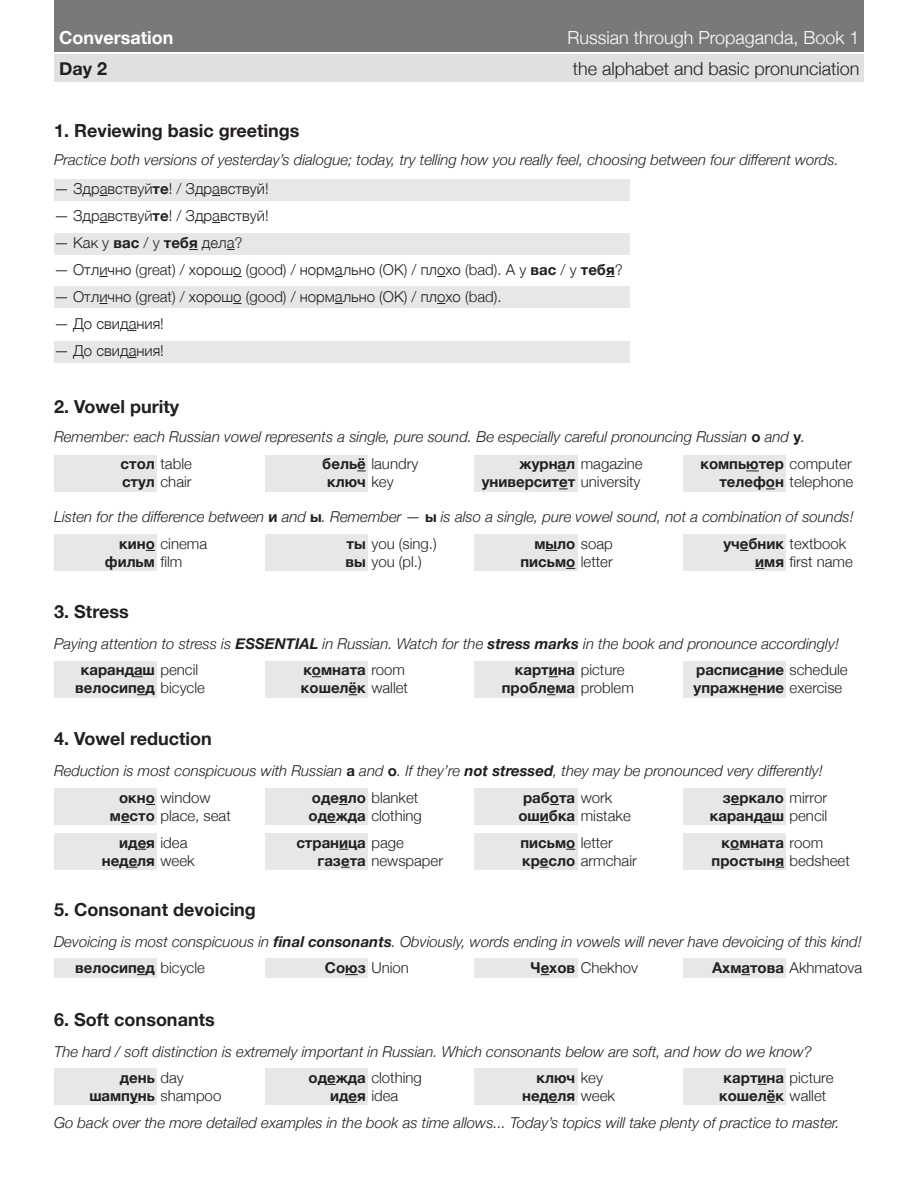
<style>
.page{position:relative;width:918px;height:1188px;background:#fff}
.page>*{position:absolute;margin:0;border:0;box-sizing:border-box;transform-origin:0 0}
.t1{font:700 18px "Helvetica Neue";color:#231f20}
.t2{font:300 18px "Helvetica Neue";color:#231f20}
.t3{font:300 18px "Helvetica Neue";color:#fff}
.t4{font:700 18px "Helvetica Neue";color:#fff}
.t5{font:italic 300 15px "Helvetica Neue";color:#231f20}
.t6{font:300 15px/18px "Helvetica Neue";color:#231f20}
.t7{font:700 15px/18px "Helvetica Neue";color:#231f20}
.s1{font-weight:700}
.s2{font-weight:700;font-style:normal}
.s3{font-weight:300}
</style>
<div class="page">
<div style="left:54px;top:0;width:810px;height:52px;background:#7b7879"></div>
<div style="left:54px;top:54px;width:810px;height:27px;background:#dfe0e0"></div>
<div style="left:54px;top:179px;width:576px;height:22px;background:#e6e7e9"></div>
<div style="left:54px;top:233px;width:576px;height:22px;background:#e6e7e9"></div>
<div style="left:54px;top:286px;width:576px;height:22px;background:#e6e7e9"></div>
<div style="left:54px;top:341px;width:576px;height:22px;background:#e6e7e9"></div>
<div style="left:54px;top:455px;width:104px;height:37px;background:#e6e7e9"></div>
<div style="left:54px;top:534px;width:104px;height:37px;background:#e6e7e9"></div>
<div style="left:54px;top:661px;width:104px;height:37px;background:#e6e7e9"></div>
<div style="left:54px;top:788px;width:104px;height:37px;background:#e6e7e9"></div>
<div style="left:54px;top:958px;width:104px;height:20px;background:#e6e7e9"></div>
<div style="left:54px;top:1068px;width:104px;height:37px;background:#e6e7e9"></div>
<div style="left:54px;top:833px;width:104px;height:36px;background:#e6e7e9"></div>
<div style="left:265px;top:455px;width:104px;height:37px;background:#e6e7e9"></div>
<div style="left:265px;top:534px;width:104px;height:37px;background:#e6e7e9"></div>
<div style="left:265px;top:661px;width:104px;height:37px;background:#e6e7e9"></div>
<div style="left:265px;top:788px;width:104px;height:37px;background:#e6e7e9"></div>
<div style="left:265px;top:958px;width:104px;height:20px;background:#e6e7e9"></div>
<svg style="left:345px;top:974px;width:13px;height:1px"></svg>
<div style="left:265px;top:1068px;width:104px;height:37px;background:#e6e7e9"></div>
<div style="left:265px;top:833px;width:104px;height:37px;background:#e6e7e9"></div>
<div style="left:683px;top:455px;width:104px;height:37px;background:#e6e7e9"></div>
<svg style="left:746px;top:471px;width:13px;height:1px"></svg>
<div style="left:683px;top:534px;width:104px;height:37px;background:#e6e7e9"></div>
<div style="left:683px;top:661px;width:104px;height:37px;background:#e6e7e9"></div>
<div style="left:683px;top:788px;width:104px;height:37px;background:#e6e7e9"></div>
<div style="left:683px;top:958px;width:104px;height:20px;background:#e6e7e9"></div>
<div style="left:683px;top:1068px;width:104px;height:37px;background:#e6e7e9"></div>
<div style="left:683px;top:833px;width:104px;height:37px;background:#e6e7e9"></div>
<div style="left:474px;top:455px;width:104px;height:37px;background:#e6e7e9"></div>
<div style="left:474px;top:534px;width:104px;height:37px;background:#e6e7e9"></div>
<svg style="left:545px;top:550px;width:12px;height:1px"></svg>
<div style="left:474px;top:661px;width:104px;height:37px;background:#e6e7e9"></div>
<div style="left:474px;top:788px;width:104px;height:37px;background:#e6e7e9"></div>
<div style="left:474px;top:958px;width:104px;height:20px;background:#e6e7e9"></div>
<div style="left:474px;top:1068px;width:104px;height:37px;background:#e6e7e9"></div>
<div style="left:474px;top:833px;width:104px;height:37px;background:#e6e7e9"></div>
<div style="left:368px;top:455px;width:78px;height:37px;background:#fff"></div>
<div style="left:368px;top:534px;width:78px;height:37px;background:#fff"></div>
<div style="left:368px;top:661px;width:78px;height:37px;background:#fff"></div>
<div style="left:368px;top:788px;width:78px;height:37px;background:#fff"></div>
<div style="left:368px;top:958px;width:78px;height:20px;background:#fff"></div>
<div style="left:368px;top:1068px;width:78px;height:37px;background:#fff"></div>
<div style="left:368px;top:833px;width:78px;height:37px;background:#fff"></div>
<p class="t4" style="left:59px;top:23px;width:116px">Conversation</p>
<p class="t3" style="left:567px;top:23px;width:294px">Russian through Propaganda, Book 1</p>
<p class="t1" style="left:59px;top:54px;width:50px">Day 2</p>
<p class="t2" style="left:573px;top:54px;width:288px">the alphabet and basic pronunciation</p>
<p class="t1" style="left:54px;top:117px;width:247px">1. Reviewing basic greetings</p>
<p class="t5" style="left:54px;top:148px;width:786px">Practice both versions of yesterday’s dialogue; today, try telling how you really feel, choosing between four different words.</p>
<p class="t6" style="left:54px;top:179px;width:216px">— Здравствуй<span class="s1">те</span>! / Здравствуй!</p>
<p class="t6" style="left:54px;top:206px;width:216px">— Здравствуй<span class="s1">те</span>! / Здравствуй!</p>
<p class="t6" style="left:54px;top:233px;width:190px">— Как у <span class="s1">вас</span> / у <span class="s1">тебя</span> дела?</p>
<p class="t6" style="left:54px;top:260px;width:570px">— Oтлично (great) / хорошо (good) / нормально (OK) / плохо (bad). А у <span class="s1">вас</span> / у <span class="s1">тебя</span>?</p>
<p class="t6" style="left:54px;top:287px;width:449px">— Oтлично (great) / хорошо (good) / нормально (OK) / плохо (bad).</p>
<p class="t6" style="left:54px;top:314px;width:111px">— До свидания!</p>
<p class="t6" style="left:54px;top:341px;width:111px">— До свидания!</p>
<p class="t1" style="left:54px;top:393px;width:126px">2. Vowel purity</p>
<p class="t5" style="left:54px;top:425px;width:753px">Remember: each Russian vowel represents a single, pure sound. Be especially careful pronouncing Russian <span class="s2">o</span> and <span class="s2">y</span>.</p>
<p class="t6" style="left:121px;top:454px;width:73px"><span class="s1">стол</span> table <span class="s1">стул</span> chair</p>
<p class="t6" style="left:327px;top:454px;width:93px;text-indent:-5px"><span class="s1">бельё</span> laundry <span class="s1">ключ</span> key</p>
<p class="t6" style="left:482px;top:454px;width:162px;text-align:right"><span class="s1">журнал</span> magazine <span class="s1">университет</span> university</p>
<p class="t6" style="left:700px;top:454px;width:154px;text-align:right"><span class="s1">компьютер</span> computer <span class="s1">телефон</span> telephone</p>
<p class="t5" style="left:54px;top:505px;width:802px">Listen for the difference between <span class="s2">и</span> and <span class="s2">ы</span>. Remember — <span class="s2">ы</span> is also a single, pure vowel sound, not a combination of sounds!</p>
<p class="t6" style="left:105px;top:533px;width:104px;text-indent:14px"><span class="s1">кино</span> cinema <span class="s1">фильм</span> film</p>
<p class="t1" style="left:54px;top:598px;width:76px">3. Stress</p>
<p class="t6" style="left:345px;top:533px;width:93px"><span class="s1">ты</span> you (sing.) <span class="s1">вы</span> you (pl.)</p>
<p class="t7" style="left:520px;top:535px;width:94px;text-align:right">мыло <span class="s3">soap </span>письмо <span class="s3">letter</span></p>
<p class="t6" style="left:755px;top:533px;width:99px;text-indent:-32px"><span class="s1">учебник</span> textbook <span class="s1">имя</span> first name</p>
<p class="t5" style="left:54px;top:632px;width:787px">Paying attention to stress is <span class="s1">ESSENTIAL</span> in Russian. Watch for the <span class="s1">stress marks</span> in the book and pronounce accordingly!</p>
<p class="t7" style="left:75px;top:661px;width:131px;text-align:center">карандаш <span class="s3">pencil </span>велосипед <span class="s3">bicycle</span></p>
<p class="t1" style="left:54px;top:724px;width:159px">4. Vowel reduction</p>
<p class="t7" style="left:301px;top:661px;width:109px">комната <span class="s3">room </span>кошелёк <span class="s3">wallet</span></p>
<p class="t7" style="left:502px;top:661px;width:134px;text-align:center">картина <span class="s3">picture </span>проблема <span class="s3">problem</span></p>
<p class="t7" style="left:696px;top:661px;width:153px">расписание <span class="s3">schedule</span></p>
<p class="t7" style="left:694px;top:679px;width:150px">упражнение <span class="s3">exercise</span></p>
<p class="t5" style="left:54px;top:759px;width:771px">Reduction is most conspicuous with Russian <span class="s2">a</span> and <span class="s2">o</span>. If they’re <span class="s1">not stressed</span>, they may be pronounced very differently!</p>
<p class="t6" style="left:110px;top:787px;width:122px;text-indent:9px"><span class="s1">окно</span> window <span class="s1">место</span> place, seat</p>
<p class="t7" style="left:102px;top:834px;width:94px;text-indent:17px">идея <span class="s3">idea </span>неделя <span class="s3">week</span></p>
<p class="t1" style="left:54px;top:896px;width:203px">5. Consonant devoicing</p>
<p class="t6" style="left:309px;top:787px;width:115px"><span class="s1">одеяло</span> blanket <span class="s1">одежда</span> clothing</p>
<p class="t7" style="left:318px;top:834px;width:127px;text-indent:-21px">страница <span class="s3">page </span>газета <span class="s3">newspaper</span></p>
<p class="t7" style="left:518px;top:789px;width:114px;text-indent:5px">работа <span class="s3">work </span>ошибка <span class="s3">mistake</span></p>
<p class="t6" style="left:520px;top:832px;width:118px"><span class="s1">письмо</span> letter <span class="s1">кресло</span> armchair</p>
<p class="t7" style="left:710px;top:789px;width:119px;text-align:right">зеркало <span class="s3">mirror </span>карандаш <span class="s3">pencil</span></p>
<p class="t7" style="left:712px;top:834px;width:140px;text-indent:10px">комната <span class="s3">room </span>простыня <span class="s3">bedsheet</span></p>
<p class="t5" style="left:54px;top:930px;width:809px">Devoicing is most conspicuous in <span class="s1">final consonants</span>. Obviously, words ending in vowels will never have devoicing of this kind!</p>
<p class="t7" style="left:75px;top:959px;width:131px">велосипед <span class="s3">bicycle</span></p>
<p class="t1" style="left:54px;top:1006px;width:162px">6. Soft consonants</p>
<p class="t6" style="left:325px;top:958px;width:85px"><span class="s1">Союз</span> Union</p>
<p class="t6" style="left:531px;top:958px;width:109px"><span class="s1">Чехов</span> Chekhov</p>
<p class="t6" style="left:712px;top:958px;width:152px"><span class="s1">Ахматова</span> Akhmatova</p>
<p class="t5" style="left:54px;top:1040px;width:759px">The hard / soft distinction is extremely important in Russian. Which consonants below are soft, and how do we know?</p>
<p class="t7" style="left:89px;top:1069px;width:133px;text-align:center">день <span class="s3">day </span>шампунь <span class="s3">shampoo</span></p>
<p class="t6" style="left:309px;top:1067px;width:115px;text-align:center"><span class="s1">одежда</span> clothing <span class="s1">идея</span> idea</p>
<p class="t7" style="left:522px;top:1069px;width:94px;text-align:center">ключ <span class="s3">key </span>неделя <span class="s3">week</span></p>
<p class="t7" style="left:719px;top:1069px;width:116px">картина <span class="s3">picture </span>кошелёк <span class="s3">wallet</span></p>
<p class="t5" style="left:54px;top:1111px;width:787px">Go back over the more detailed examples in the book as time allows... Today’s topics will take plenty of practice to master.</p>
</div>
